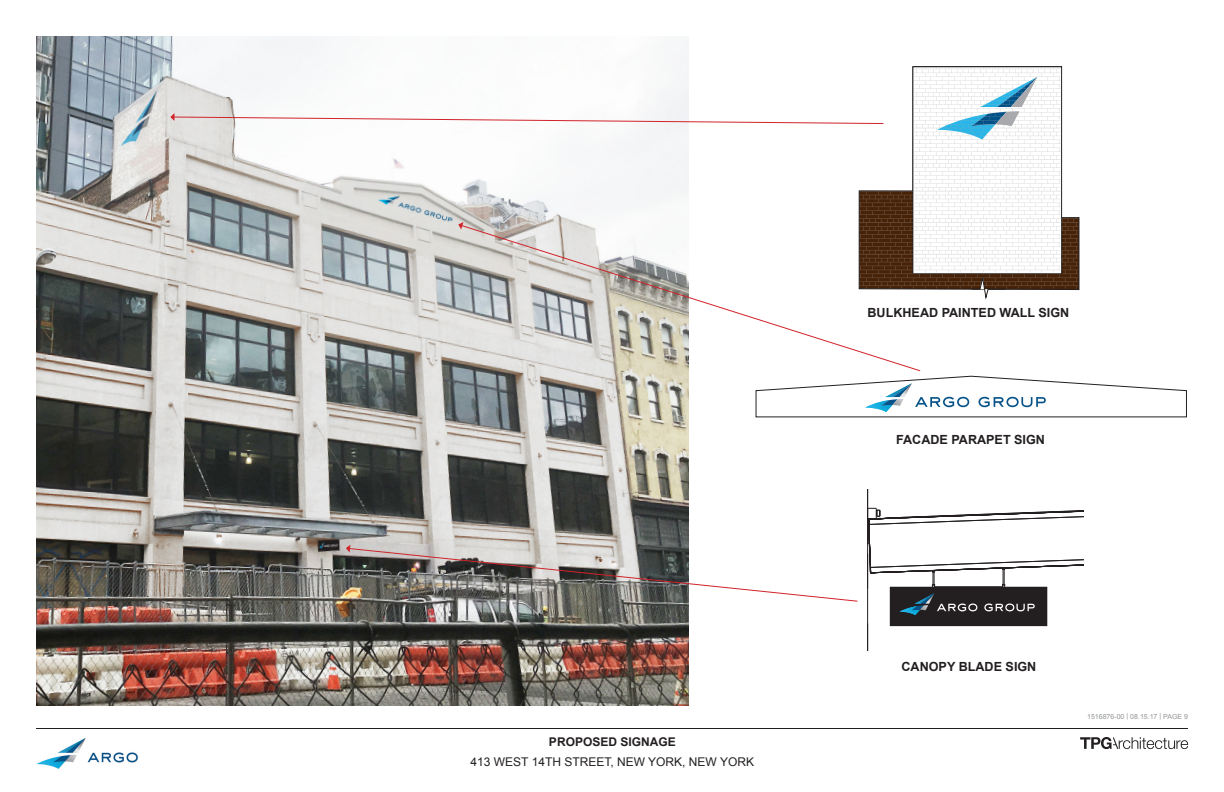
<style>
.page{position:relative;width:1224px;height:792px;background:#fff}
.page>*{position:absolute;margin:0;border:0;box-sizing:border-box;transform-origin:0 0}
.t1{font:700 12.6px "Arial";color:#231f20}
.t2{font:12px "Arial";color:#231f20}
.t3{font:700 12px "Arial";color:#231f20}
.t4{font:7px "Arial";color:#939598}
</style>
<div class="page">
<img style="left:36px;top:738px;width:102px;height:31px">
<hr style="left:36px;top:728px;width:1152px;height:1px;background:#231f20">
<svg style="left:1080px;top:737px;width:108px;height:12px"></svg>
<img style="left:36px;top:36px;width:652px;height:670px">
<svg style="left:971px;top:289px;width:35px;height:9px"></svg>
<svg style="left:859px;top:67px;width:219px;height:222px"></svg>
<svg style="left:170px;top:113px;width:714px;height:12px"></svg>
<svg style="left:346px;top:376px;width:841px;height:275px"></svg>
<svg style="left:461px;top:224px;width:460px;height:148px"></svg>
<svg style="left:458px;top:222px;width:6px;height:7px"></svg>
<p class="t3" style="left:549px;top:734px;width:128px">PROPOSED SIGNAGE</p>
<p class="t2" style="left:471px;top:754px;width:285px">413 WEST 14TH STREET, NEW YORK, NEW YORK</p>
<p class="t1" style="left:868px;top:304px;width:203px">BULKHEAD PAINTED WALL SIGN</p>
<p class="t1" style="left:896px;top:431px;width:150px">FACADE PARAPET SIGN</p>
<p class="t1" style="left:902px;top:658px;width:136px">CANOPY BLADE SIGN</p>
<p class="t4" style="left:1087px;top:712px;width:102px">1516876-00 | 08.15.17 | PAGE 9</p>
</div>
